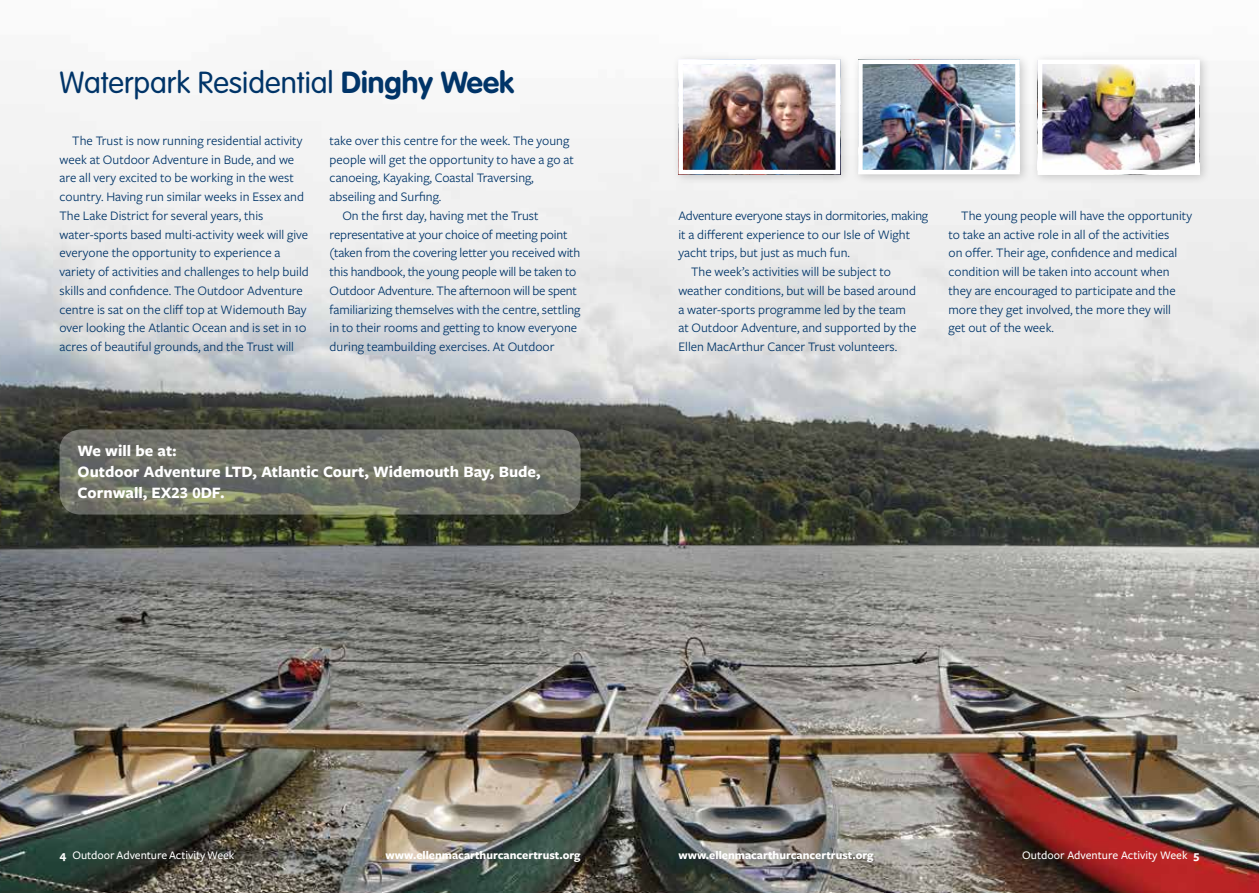
<style>
.page{position:relative;width:1259px;height:893px;background:#fff}
.page>*{position:absolute;margin:0;border:0;box-sizing:border-box;transform-origin:0 0}
.t1{font:300 30px "VAG Rounded Std";color:#003468}
.t2{font:700 16.5px/21px "Freight Sans";color:#fff}
.t3{font:13.5px/18.8px "Freight Sans";color:#003468}
.t4{font:700 12px "Freight Sans";color:#fff}
.t5{font:500 12px "Freight Sans";color:#fff}
.s1{font-weight:700}
.s2{font-family:"Freight Sans Bold SC";font-weight:400}
</style>
<div class="page">
<img style="left:0;top:104px;width:1259px;height:789px">
<div style="left:47px;top:417px;width:550px;height:114px;background:#000;opacity:.25"></div>
<svg style="left:60px;top:429px;width:520px;height:85px;background:#707268"></svg>
<div style="left:671px;top:53px;width:180px;height:133px;background:#000;opacity:.2"></div>
<img style="left:684px;top:66px;width:150px;height:102px">
<div style="left:678px;top:60px;width:162px;height:114px;border:5px solid #fff"></div>
<div style="left:1031px;top:53px;width:179px;height:133px;background:#000;opacity:.2"></div>
<img style="left:1043px;top:66px;width:150px;height:102px">
<div style="left:1037px;top:60px;width:162px;height:114px;border:5px solid #fff"></div>
<div style="left:851px;top:53px;width:180px;height:133px;background:#000;opacity:.2"></div>
<img style="left:864px;top:66px;width:149px;height:102px">
<div style="left:858px;top:60px;width:161px;height:114px;border:5px solid #fff"></div>
<h1 class="t1" style="left:60px;top:70px;width:456px">Waterpark Residential <span class="s1">Dinghy Week</span></h1>
<p class="t3" style="left:60px;top:132px;width:251px;text-indent:13px">The Trust is now running residential activity week at Outdoor Adventure in Bude, and we are all very excited to be working in the west country. Having run similar weeks in Essex and The Lake District for several years, this water-sports based multi-activity week will give everyone the opportunity to experience a variety of activities and challenges to help build skills and confidence. The Outdoor Adventure centre is sat on the cliff top at Widemouth Bay over looking the Atlantic Ocean and is set in 10 acres of beautiful grounds, and the Trust will</p>
<p class="t3" style="left:330px;top:132px;width:241px">take over this centre for the week. The young</p>
<p class="t3" style="left:330px;top:151px;width:246px">people will get the opportunity to have a go at</p>
<p class="t3" style="left:330px;top:170px;width:206px">canoeing, Kayaking, Coastal Traversing,</p>
<p class="t3" style="left:330px;top:189px;width:113px">abseiling and Surfing.</p>
<p class="t3" style="left:342px;top:207px;width:198px">On the first day, having met the Trust</p>
<p class="t3" style="left:330px;top:226px;width:239px">representative at your choice of meeting point</p>
<p class="t3" style="left:330px;top:245px;width:252px">(taken from the covering letter you received with</p>
<p class="t3" style="left:330px;top:264px;width:248px">this handbook, the young people will be taken to</p>
<p class="t3" style="left:330px;top:282px;width:249px">Outdoor Adventure. The afternoon will be spent</p>
<p class="t3" style="left:330px;top:301px;width:252px">familiarizing themselves with the centre, settling</p>
<p class="t3" style="left:330px;top:320px;width:249px">in to their rooms and getting to know everyone</p>
<p class="t3" style="left:330px;top:339px;width:226px">during teambuilding exercises. At Outdoor</p>
<p class="t2" style="left:78px;top:442px;width:465px">We will be at:<br>Outdoor Adventure LTD, Atlantic Court, Widemouth Bay, Bude,<br>Cornwall, EX<span class="s2">23 0</span>DF.</p>
<p class="t3" style="left:678px;top:207px;width:251px">Adventure everyone stays in dormitories, making</p>
<p class="t3" style="left:678px;top:226px;width:233px">it a different experience to our Isle of Wight</p>
<p class="t3" style="left:678px;top:245px;width:173px">yacht trips, but just as much fun.</p>
<p class="t3" style="left:691px;top:264px;width:201px">The week’s activities will be subject to</p>
<p class="t3" style="left:678px;top:282px;width:239px">weather conditions, but will be based around</p>
<p class="t3" style="left:678px;top:301px;width:229px">a water-sports programme led by the team</p>
<p class="t3" style="left:678px;top:320px;width:239px">at Outdoor Adventure, and supported by the</p>
<p class="t3" style="left:678px;top:339px;width:220px">Ellen MacArthur Cancer Trust volunteers.</p>
<p class="t3" style="left:948px;top:207px;width:245px;text-indent:13px">The young people will have the opportunity to take an active role in all of the activities<br>on offer. Their age, confidence and medical condition will be taken into account when they are encouraged to participate and the more they get involved, the more they will<br>get out of the week.</p>
<p class="t5" style="left:60px;top:851px;width:176px"><span class="s1">4</span> Outdoor Adventure Activity Week</p>
<p class="t4" style="left:385px;top:851px;width:197px">www.ellenmacarthurcancertrust.org</p>
<p class="t4" style="left:678px;top:851px;width:197px">www.ellenmacarthurcancertrust.org</p>
<p class="t5" style="left:1022px;top:851px;width:179px">Outdoor Adventure Activity Week <span class="s1">5</span></p>
</div>
